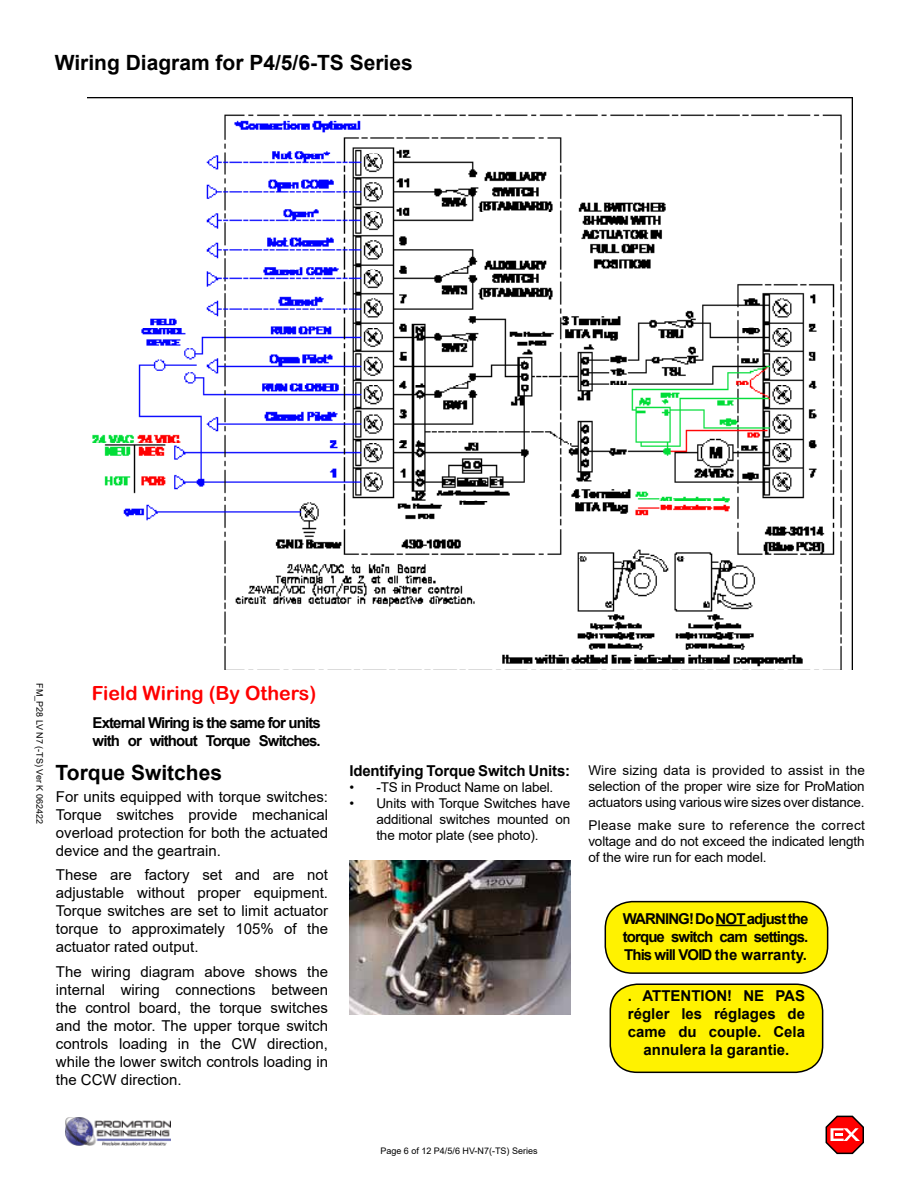
<style>
.page{position:relative;width:918px;height:1188px;background:#fff}
.page>*{position:absolute;margin:0;border:0;box-sizing:border-box;transform-origin:0 0}
.t1{font:700 21px "Arial";color:#000}
.t2{font:19.5px "Arial Rounded MT Bold";color:#f00}
.t3{font:15px/18px "Arial";color:#000;text-align:justify}
.t4{font:700 15px/18px "Arial";letter-spacing:-.01em;color:#000;text-align:justify}
.t5{font:700 15px/18px "Arial";letter-spacing:-.06em;color:#000}
.t6{font:13.5px/16.2px "Arial";letter-spacing:-.01em;color:#000;text-align:justify}
.t7{font:9px "Arial";color:#000}
</style>
<div class="page">
<img style="left:66px;top:1118px;width:104px;height:28px">
<svg style="left:825px;top:1115px;width:39px;height:40px"></svg>
<img style="left:87px;top:97px;width:765px;height:573px">
<div style="left:605px;top:902px;width:223px;height:71px;background:#fff200;border-radius:27px"></div>
<div style="left:605px;top:901px;width:223px;height:73px;border:2px solid #000;border-radius:27px"></div>
<hr style="left:716px;top:925px;width:31px;height:1px;background:#000">
<img style="left:349px;top:860px;width:221px;height:154px">
<div style="left:610px;top:984px;width:213px;height:88px;background:#fff200;border-radius:27px"></div>
<div style="left:610px;top:983px;width:213px;height:90px;border:2px solid #000;border-radius:27px"></div>
<h1 class="t1" style="left:55px;top:48px;width:360px">Wiring Diagram for P4/5/6-TS Series</h1>
<p class="t7" style="left:46px;top:683px;width:142px;rotate:90deg">FM_P28 LV N7 (-TS) Ver K 062422</p>
<h2 class="t2" style="left:92px;top:681px;width:226px">Field Wiring (By Others)</h2>
<p class="t5" style="left:93px;top:714px;width:230px">External Wiring is the same for units with or without Torque Switches.</p>
<h1 class="t1" style="left:56px;top:758px;width:168px">Torque Switches</h1>
<p class="t3" style="left:56px;top:787px;width:274px">For units equipped with torque switches:<br>Torque switches provide mechanical overload protection for both the actuated device and the geartrain.</p>
<p class="t3" style="left:56px;top:866px;width:274px">These are factory set and are not adjustable without proper equipment.<br>Torque switches are set to limit actuator torque to approximately 105% of the actuator rated output.</p>
<p class="t3" style="left:56px;top:963px;width:274px">The wiring diagram above shows the internal wiring connections between the control board, the torque switches and the motor. The upper torque switch controls loading in the CW direction, while the lower switch controls loading in the CCW direction.</p>
<p class="t4" style="left:349px;top:762px;width:222px">Identifying Torque Switch Units:</p>
<p class="t6" style="left:349px;top:779px;width:206px">• -TS in Product Name on label.</p>
<p class="t6" style="left:376px;top:795px;width:195px;text-indent:-27px">• Units with Torque Switches have additional switches mounted on the motor plate (see photo).</p>
<p class="t6" style="left:588px;top:762px;width:278px">Wire sizing data is provided to assist in the selection of the proper wire size for ProMation actuators using various wire sizes over distance.</p>
<p class="t6" style="left:588px;top:817px;width:278px">Please make sure to reference the correct voltage and do not exceed the indicated length of the wire run for each model.</p>
<p class="t4" style="left:623px;top:910px;width:187px">WARNING! Do NOT adjust the torque switch cam settings.<br>This will VOID the warranty.</p>
<p class="t4" style="left:628px;top:987px;width:179px;text-align:center">. ATTENTION! NE PAS régler les réglages de came du couple. Cela annulera la garantie.</p>
<p class="t7" style="left:380px;top:1144px;width:159px">Page 6 of 12 P4/5/6 HV-N7(-TS) Series</p>
</div>
